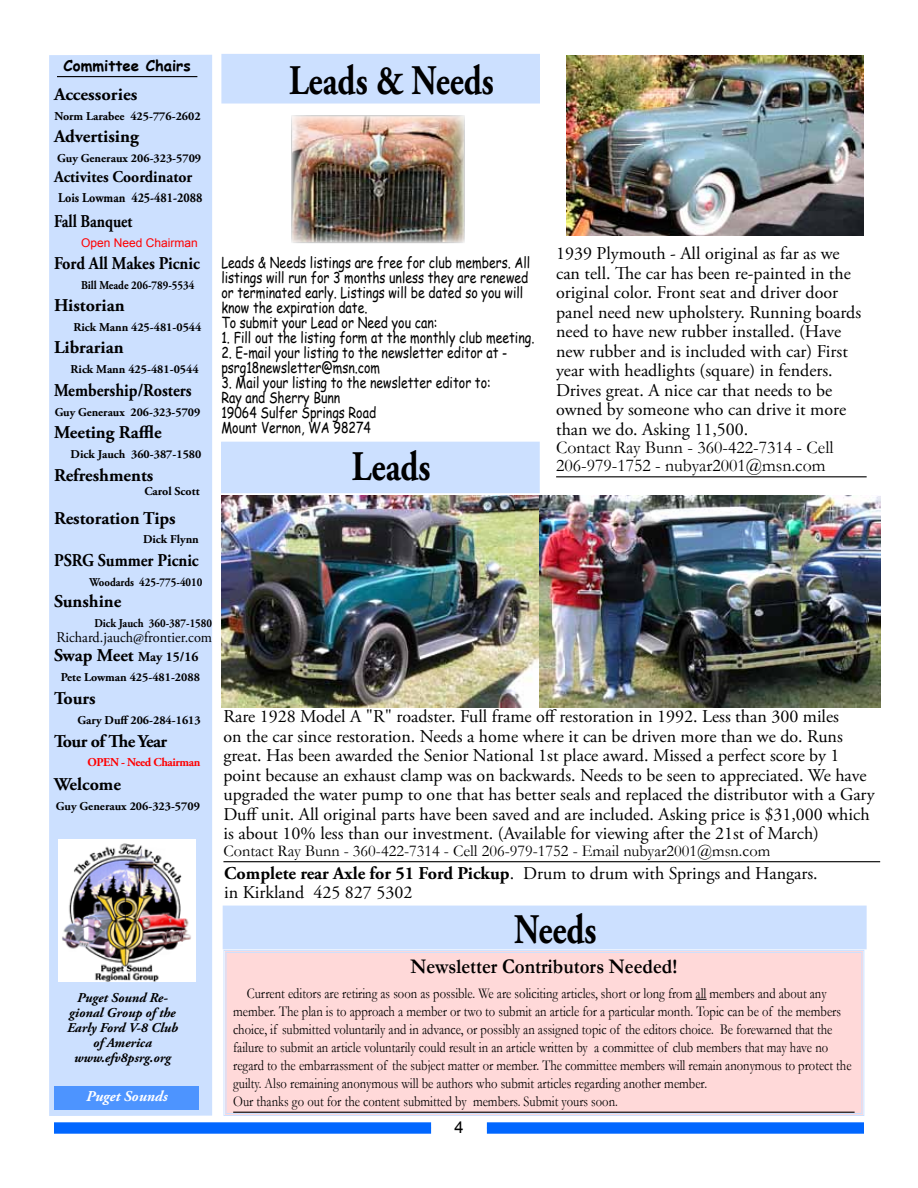
<style>
.page{position:relative;width:918px;height:1188px;background:#fff}
.page>*{position:absolute;margin:0;border:0;box-sizing:border-box;transform-origin:0 0}
.t1{font:700 42px "Adobe Garamond Pro";color:#000;scale:.8 1}
.t2{font:700 21px "Garamond";color:#000;scale:.9 1}
.t3{font:18px/19.5px "Adobe Garamond Pro";color:#000}
.t4{font:700 18px "Adobe Garamond Pro";color:#000}
.t5{font:18px/18px "Garamond";color:#000}
.t6{font:700 18px "Adobe Garamond Pro";color:#000;scale:.9 1}
.t7{font:700 18px "Adobe Garamond Pro";letter-spacing:-.03em;color:#000}
.t8{font:700 18px "Adobe Garamond Pro";color:#000;scale:.84 1}
.t9{font:16.5px "Garamond";color:#000}
.t10{font:700 16.5px "Adobe Garamond Pro";color:#000;scale:.95 1}
.t11{font:16.5px "Arial";color:#000}
.t12{font:15px/18px "Garamond";color:#000;scale:.84 1}
.t13{font:15px/15px "Comic Sans MS";color:#000;scale:.82 1}
.t14{font:15px "Adobe Garamond Pro";color:#000;scale:.95 1}
.t15{font:700 15px "Comic Sans MS";color:#000}
.t16{font:italic 700 15px "Adobe Garamond Pro";color:#fff}
.t17{font:italic 700 13.5px/15px "Adobe Garamond Pro";color:#000;text-align:center}
.t18{font:700 13.5px "Adobe Garamond Pro";color:#000;scale:.9 1}
.t19{font:700 12px "Adobe Garamond Pro";color:#000}
.t20{font:700 12px "Adobe Garamond Pro";color:#000;scale:.9 1}
.t21{font:700 12px "Adobe Garamond Pro";letter-spacing:-.03em;color:#f00}
.t22{font:12px "Arial";color:#f00}
.s1{font-size:13.5px}
.s2{font-weight:700}
</style>
<div class="page">
<div style="left:49px;top:55px;width:163px;height:1061px;background:#cce0ff"></div>
<div style="left:55px;top:1086px;width:144px;height:24px;background:#4d94ff"></div>
<hr style="left:57px;top:76px;width:140px;height:1px;background:#000">
<div style="left:54px;top:1128px;width:377px;height:6px;background:#06f"></div>
<div style="left:54px;top:1122px;width:377px;height:6px;background:#06f"></div>
<img style="left:59px;top:840px;width:137px;height:142px">
<div style="left:487px;top:1128px;width:377px;height:6px;background:#06f"></div>
<div style="left:487px;top:1122px;width:377px;height:6px;background:#06f"></div>
<img style="left:293px;top:117px;width:170px;height:124px">
<div style="left:222px;top:55px;width:317px;height:48px;background:#cce0ff"></div>
<div style="left:221px;top:54px;width:319px;height:50px;border:2px solid #cce0ff"></div>
<div style="left:223px;top:906px;width:643px;height:43px;background:#cce0ff"></div>
<div style="left:222px;top:442px;width:317px;height:50px;background:#cce0ff"></div>
<div style="left:221px;top:442px;width:319px;height:51px;border:2px solid #cce0ff"></div>
<div style="left:223px;top:949px;width:642px;height:167px;background:#ffd9d9"></div>
<div style="left:225px;top:952px;width:637px;height:162px;border:1px solid #cce0ff"></div>
<hr style="left:556px;top:476px;width:311px;height:1px;background:#000">
<img style="left:221px;top:495px;width:659px;height:212px">
<img style="left:567px;top:55px;width:297px;height:181px">
<hr style="left:223px;top:861px;width:657px;height:1px;background:#000">
<p class="t15" style="left:64px;top:54px;width:129px">Committee Chairs</p>
<p class="t4" style="left:54px;top:84px;width:85px">Accessories</p>
<p class="t19" style="left:54px;top:109px;width:148px">Norm Larabee 425-776-2602</p>
<p class="t4" style="left:54px;top:126px;width:86px">Advertising</p>
<p class="t19" style="left:57px;top:151px;width:146px">Guy Generaux 206-323-5709</p>
<p class="t10" style="left:54px;top:168px;width:147px">Activites Coordinator</p>
<p class="t18" style="left:58px;top:190px;width:162px">Lois Lowman 425-481-2088</p>
<p class="t8" style="left:54px;top:211px;width:95px">Fall Banquet</p>
<p class="t22" style="left:81px;top:235px;width:118px">Open Need Chairman</p>
<p class="t6" style="left:54px;top:253px;width:164px">Ford All Makes Picnic</p>
<p class="t20" style="left:81px;top:278px;width:128px">Bill Meade 206-789-5534</p>
<p class="t4" style="left:54px;top:295px;width:72px">Historian</p>
<p class="t19" style="left:73px;top:320px;width:130px">Rick Mann 425-481-0544</p>
<p class="t4" style="left:54px;top:337px;width:71px">Librarian</p>
<p class="t19" style="left:71px;top:362px;width:130px">Rick Mann 425-481-0544</p>
<p class="t6" style="left:54px;top:380px;width:155px">Membership/Rosters</p>
<p class="t19" style="left:55px;top:405px;width:147px">Guy Generaux 206-323-5709</p>
<p class="t4" style="left:54px;top:422px;width:109px">Meeting Raffle</p>
<p class="t19" style="left:71px;top:447px;width:132px">Dick Jauch 360-387-1580</p>
<p class="t4" style="left:54px;top:465px;width:101px">Refreshments</p>
<p class="t19" style="left:144px;top:484px;width:57px">Carol Scott</p>
<p class="t4" style="left:54px;top:507px;width:123px">Restoration Tips</p>
<p class="t19" style="left:143px;top:532px;width:57px">Dick Flynn</p>
<p class="t6" style="left:54px;top:550px;width:162px">PSRG Summer Picnic</p>
<p class="t20" style="left:90px;top:575px;width:127px">Woodards 425-775-4010</p>
<p class="t4" style="left:54px;top:591px;width:69px">Sunshine</p>
<p class="t20" style="left:94px;top:616px;width:132px">Dick Jauch 360-387-1580</p>
<p class="t14" style="left:56px;top:628px;width:165px">Richard.jauch@frontier.com</p>
<p class="t4" style="left:54px;top:645px;width:146px">Swap Meet <span class="s1">May 15/16</span></p>
<p class="t19" style="left:61px;top:670px;width:141px">Pete Lowman 425-481-2088</p>
<p class="t4" style="left:54px;top:688px;width:43px">Tours</p>
<p class="t19" style="left:77px;top:713px;width:125px">Gary Duff 206-284-1613</p>
<p class="t7" style="left:54px;top:731px;width:115px">Tour of The Year</p>
<p class="t21" style="left:88px;top:756px;width:114px">OPEN - Need Chairman</p>
<p class="t4" style="left:54px;top:774px;width:69px">Welcome</p>
<p class="t19" style="left:56px;top:799px;width:146px">Guy Generaux 206-323-5709</p>
<p class="t17" style="left:67px;top:991px;width:112px">Puget Sound Re&shy;gional Group of the<br>Early Ford V-8 Club of America www.efv8psrg.org</p>
<p class="t16" style="left:86px;top:1088px;width:83px">Puget Sounds</p>
<h1 class="t1" style="left:289px;top:56px;width:258px">Leads &amp; Needs</h1>
<p class="t13" style="left:221px;top:255px;width:378px">Leads &amp; Needs listings are free for club members. All listings will run for 3 months unless they are renewed or terminated early. Listings will be dated so you will know the expiration date.<br>To submit your Lead or Need you can:</p>
<p class="t13" style="left:221px;top:330px;width:383px">1. Fill out the listing form at the monthly club meeting.</p>
<p class="t13" style="left:221px;top:345px;width:350px">2. E-mail your listing to the newsletter editor at - psrg18newsletter@msn.com</p>
<p class="t13" style="left:221px;top:375px;width:330px">3. Mail your listing to the newsletter editor to:<br>Ray and Sherry Bunn<br>19064 Sulfer Springs Road<br>Mount Vernon, WA 98274</p>
<h1 class="t1" style="left:352px;top:443px;width:100px">Leads</h1>
<p class="t3" style="left:556px;top:245px;width:307px">1939 Plymouth - All original as far as we can tell. The car has been re-painted in the original color. Front seat and driver door panel need new upholstery. Running boards need to have new rubber installed. (Have new rubber and is included with car) First year with headlights (square) in fenders.<br>Drives great. A nice car that needs to be owned by someone who can drive it more than we do. Asking 11,500.</p>
<p class="t5" style="left:556px;top:438px;width:279px">Contact Ray Bunn - 360-422-7314 - Cell<br>206-979-1752 - nubyar2001@msn.com</p>
<p class="t3" style="left:223px;top:707px;width:653px">Rare 1928 Model A "R" roadster. Full frame off restoration in 1992. Less than 300 miles<br>on the car since restoration. Needs a home where it can be driven more than we do. Runs great. Has been awarded the Senior National 1st place award. Missed a perfect score by 1 point because an exhaust clamp was on backwards. Needs to be seen to appreciated. We have upgraded the water pump to one that has better seals and replaced the distributor with a Gary Duff unit. All original parts have been saved and are included. Asking price is $31,000 which is about 10% less than our investment. (Available for viewing after the 21st of March)</p>
<p class="t9" style="left:223px;top:839px;width:548px">Contact Ray Bunn - 360-422-7314 - Cell 206-979-1752 - Email nubyar2001@msn.com</p>
<p class="t3" style="left:224px;top:864px;width:595px"><span class="s2">Complete rear Axle for 51 Ford Pickup</span>. Drum to drum with Springs and Hangars. in Kirkland 425 827 5302</p>
<h1 class="t1" style="left:514px;top:905px;width:105px">Needs</h1>
<p class="t2" style="left:410px;top:952px;width:298px">Newsletter Contributors Needed!</p>
<p class="t12" style="left:233px;top:984px;width:738px;text-indent:13px">Current editors are retiring as soon as possible. We are soliciting articles, short or long from all members and about any member. The plan is to approach a member or two to submit an article for a particular month. Topic can be of the members choice, if submitted voluntarily and in advance, or possibly an assigned topic of the editors choice. Be forewarned that the failure to submit an article voluntarily could result in an article written by a committee of club members that may have no regard to the embarrassment of the subject matter or member. The committee members will remain anonymous to protect the guilty. Also remaining anonymous will be authors who submit articles regarding another member.<br>Our thanks go out for the content submitted by members. Submit yours soon.</p>
<p class="t11" style="left:454px;top:1117px;width:11px">4</p>
</div>
